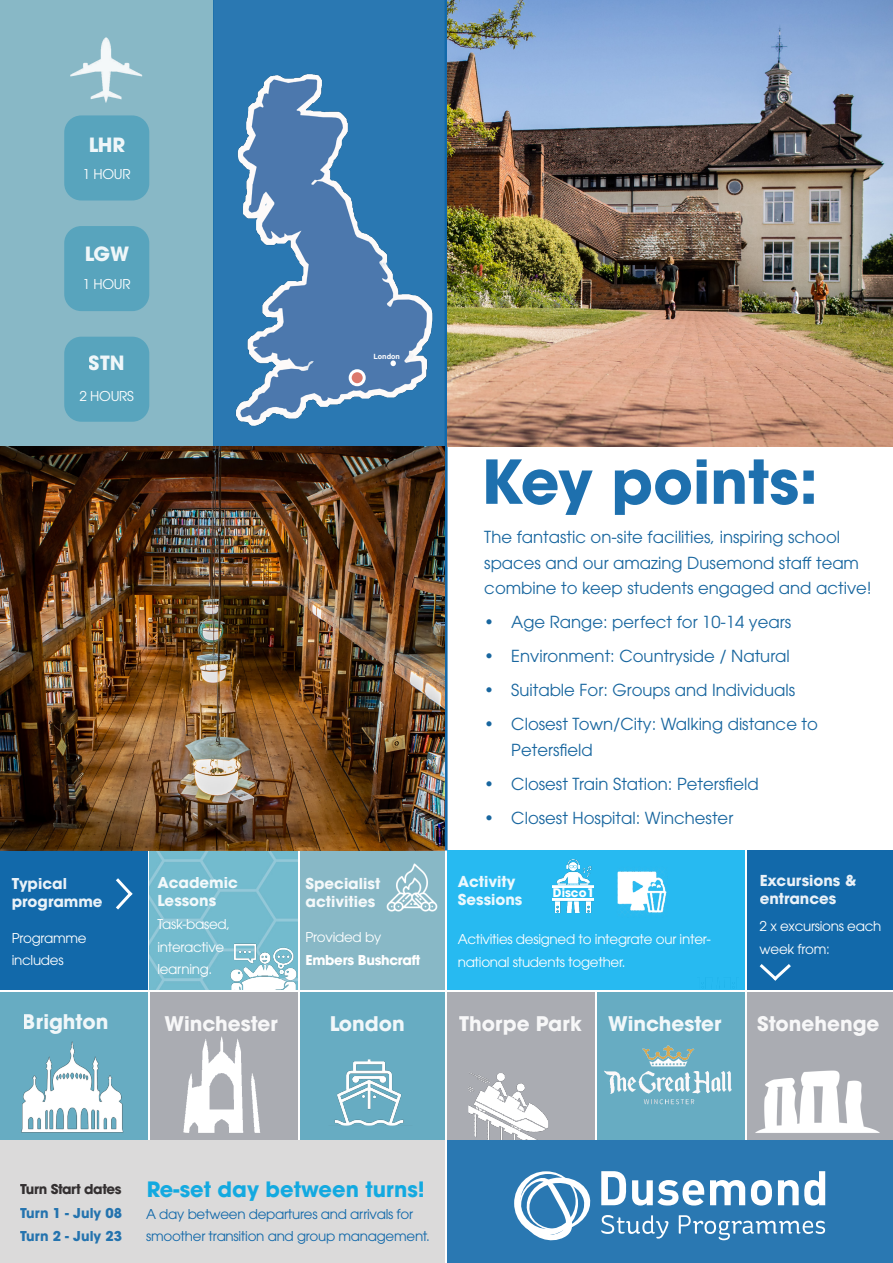
<style>
.page{position:relative;width:893px;height:1263px;background:#fff}
.page>*{position:absolute;margin:0;border:0;box-sizing:border-box;transform-origin:0 0}
.t1{font:700 60px "ITC Avant Garde Pro";color:#1269aa}
.t2{font:700 21px "ITC Avant Garde Pro";color:#00a5e1}
.t3{font:700 20.1px "ITC Avant Garde Pro";color:#fff}
.t4{font:700 19.5px "ITC Avant Garde Pro";color:#fff}
.BodyCopy{font:16.5px/25.5px "ITC Avant Garde Pro";color:#18669f}
.t5{font:700 15px/18px "ITC Avant Garde Pro";color:#fff}
.t6{font:13.5px/22.5px "ITC Avant Garde Pro";letter-spacing:-.02em;color:#fff}
.t7{font:13.5px/22.5px "ITC Avant Garde Pro";letter-spacing:-.02em;color:#1269aa}
.t8{font:700 13.5px "ITC Avant Garde Pro";color:#1269aa}
.t9{font:700 13.5px "ITC Avant Garde Pro";letter-spacing:-.02em;color:#fff}
.t10{font:700 13.5px "ITC Avant Garde Pro";letter-spacing:-.03em;color:#231f20}
.t11{font:700 11.85px "ITC Avant Garde Pro";color:#fff}
.t12{font:700 7.5px "Acumin Pro";color:#fff}
</style>
<div class="page">
<div style="left:0;top:0;width:214px;height:446px;background:#88b8c6"></div>
<div style="left:1px;top:850px;width:147px;height:140px;background:#1269aa"></div>
<div style="left:747px;top:850px;width:146px;height:140px;background:#1269aa"></div>
<img style="left:150px;top:850px;width:147px;height:140px">
<div style="left:300px;top:850px;width:145px;height:140px;background:#88b8c6"></div>
<div style="left:214px;top:0;width:232px;height:446px;background:#2a78b2"></div>
<div style="left:447px;top:1140px;width:446px;height:123px;background:#2a78b2"></div>
<div style="left:150px;top:992px;width:147px;height:148px;background:#aaacb2"></div>
<div style="left:447px;top:992px;width:148px;height:148px;background:#aaacb2"></div>
<div style="left:0;top:992px;width:148px;height:148px;background:#67acc2"></div>
<div style="left:300px;top:992px;width:145px;height:148px;background:#67acc2"></div>
<div style="left:597px;top:992px;width:148px;height:148px;background:#67acc2"></div>
<div style="left:747px;top:992px;width:146px;height:148px;background:#aaacb2"></div>
<img style="left:70px;top:37px;width:73px;height:66px">
<hr style="left:445px;top:0;width:3px;height:850px;background:#1269aa">
<div style="left:64px;top:115px;width:85px;height:85px;background:#58a4bd;border-radius:17px"></div>
<div style="left:64px;top:226px;width:85px;height:85px;background:#58a4bd;border-radius:17px"></div>
<div style="left:64px;top:337px;width:85px;height:85px;background:#58a4bd;border-radius:17px"></div>
<img style="left:386px;top:863px;width:52px;height:49px">
<img style="left:0;top:446px;width:445px;height:404px">
<img style="left:183px;top:1036px;width:78px;height:97px">
<img style="left:604px;top:1045px;width:128px;height:60px">
<img style="left:755px;top:1070px;width:124px;height:63px">
<img style="left:468px;top:1073px;width:80px;height:67px">
<img style="left:21px;top:1041px;width:103px;height:92px">
<svg style="left:116px;top:878px;width:17px;height:32px"></svg>
<svg style="left:759px;top:964px;width:32px;height:17px"></svg>
<svg style="left:514px;top:1171px;width:77px;height:70px"></svg>
<svg style="left:601px;top:1215px;width:67px;height:23px"></svg>
<svg style="left:679px;top:1215px;width:146px;height:25px"></svg>
<svg style="left:601px;top:1171px;width:25px;height:34px"></svg>
<svg style="left:632px;top:1180px;width:72px;height:25px"></svg>
<svg style="left:710px;top:1180px;width:35px;height:25px"></svg>
<svg style="left:751px;top:1180px;width:21px;height:25px"></svg>
<svg style="left:778px;top:1171px;width:47px;height:34px"></svg>
<img style="left:448px;top:0;width:445px;height:446px">
<div style="left:447px;top:850px;width:298px;height:140px;background:#27baf1"></div>
<img style="left:553px;top:899px;width:41px;height:14px">
<img style="left:553px;top:859px;width:41px;height:28px">
<img style="left:617px;top:871px;width:50px;height:42px">
<img style="left:235px;top:74px;width:198px;height:352px">
<div style="left:350px;top:371px;width:14px;height:14px;background:#dc796c;border-radius:50%"></div>
<div style="left:349px;top:369px;width:17px;height:17px;border:3px solid #fff;border-radius:50%"></div>
<svg style="left:390px;top:360px;width:6px;height:6px"></svg>
<img style="left:228px;top:937px;width:70px;height:53px">
<div style="left:0;top:1140px;width:445px;height:123px;background:#dbdada"></div>
<img style="left:334px;top:1059px;width:70px;height:67px">
<p class="t4" style="left:88px;top:131px;width:38px">LHR</p>
<p class="t6" style="left:83px;top:162px;width:49px">1 HOUR</p>
<p class="t4" style="left:84px;top:241px;width:47px">LGW</p>
<p class="t6" style="left:83px;top:273px;width:49px">1 HOUR</p>
<p class="t4" style="left:89px;top:350px;width:37px">STN</p>
<p class="t6" style="left:80px;top:385px;width:56px">2 HOURS</p>
<p class="t12" style="left:373px;top:351px;width:28px">London</p>
<h1 class="t1" style="left:481px;top:442px;width:338px">Key points:</h1>
<p class="BodyCopy" style="left:484px;top:524px;width:389px">The fantastic on-site facilities, inspiring school spaces and our amazing Dusemond staff team combine to keep students engaged and active!</p>
<p class="BodyCopy" style="left:484px;top:609px;width:308px">• Age Range: perfect for 10-14 years</p>
<p class="BodyCopy" style="left:484px;top:643px;width:307px">• Environment: Countryside / Natural</p>
<p class="BodyCopy" style="left:484px;top:677px;width:312px">• Suitable For: Groups and Individuals</p>
<p class="BodyCopy" style="left:511px;top:711px;width:308px;text-indent:-27px">• Closest Town/City: Walking distance to<br>Petersfield</p>
<p class="BodyCopy" style="left:484px;top:771px;width:276px">• Closest Train Station: Petersfield</p>
<p class="BodyCopy" style="left:484px;top:805px;width:251px">• Closest Hospital: Winchester</p>
<p class="t5" style="left:12px;top:874px;width:92px">Typical programme</p>
<p class="t5" style="left:760px;top:871px;width:98px">Excursions &amp; entrances</p>
<p class="t5" style="left:458px;top:872px;width:66px">Activity<br>Sessions</p>
<p class="t6" style="left:458px;top:928px;width:255px">Activities designed to integrate our inter&shy;national students together.</p>
<p class="t5" style="left:157px;top:874px;width:82px">Academic<br>Lessons</p>
<p class="t6" style="left:157px;top:913px;width:75px">Task-based, interactive</p>
<p class="t6" style="left:157px;top:958px;width:56px">learning.</p>
<p class="t5" style="left:305px;top:874px;width:76px">Specialist activities</p>
<p class="t11" style="left:553px;top:885px;width:43px">Disco1</p>
<p class="t6" style="left:760px;top:915px;width:123px">2 x excursions each week from:</p>
<p class="t6" style="left:305px;top:926px;width:77px">Provided by</p>
<p class="t9" style="left:305px;top:951px;width:116px">Embers Bushcraft</p>
<p class="t6" style="left:12px;top:926px;width:77px">Programme</p>
<p class="t6" style="left:12px;top:949px;width:53px">includes</p>
<p class="t3" style="left:23px;top:1008px;width:87px">Brighton</p>
<p class="t3" style="left:165px;top:1010px;width:115px">Winchester</p>
<p class="t3" style="left:459px;top:1010px;width:124px">Thorpe Park</p>
<p class="t3" style="left:608px;top:1010px;width:115px">Winchester</p>
<p class="t3" style="left:757px;top:1010px;width:124px">Stonehenge</p>
<p class="t3" style="left:329px;top:1010px;width:77px">London</p>
<p class="t10" style="left:20px;top:1180px;width:103px">Turn Start dates</p>
<p class="t8" style="left:20px;top:1227px;width:103px">Turn 2 - July 23</p>
<p class="t8" style="left:20px;top:1204px;width:103px">Turn 1 - July 08</p>
<p class="t2" style="left:146px;top:1175px;width:280px">Re-set day between turns!</p>
<p class="t7" style="left:146px;top:1202px;width:285px">A day between departures and arrivals for smoother transition and group management.</p>
</div>
